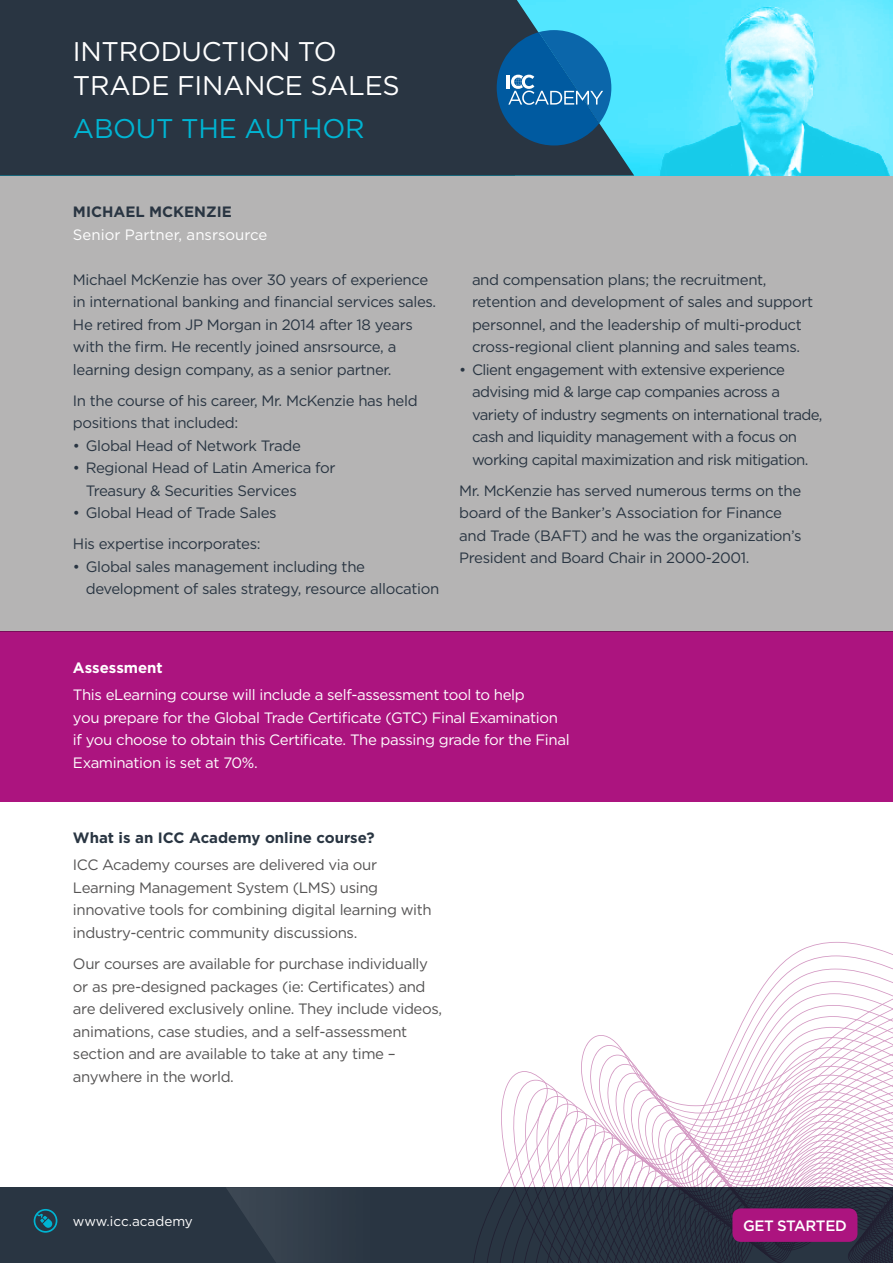
<style>
.page{position:relative;width:893px;height:1263px;background:#fff}
.page>*{position:absolute;margin:0;border:0;box-sizing:border-box;transform-origin:0 0}
.t1{font:27px/34.5px "Gotham";letter-spacing:-.01em;color:#fff}
.t2{font:27px "Gotham";letter-spacing:-.01em;color:#00b4d2}
.t3{font:15px/22.5px "Gotham";letter-spacing:-.025em;color:#293542}
.t4{font:15px/22.5px "Gotham";letter-spacing:-.025em;color:#555454}
.t5{font:15px/22.5px "Gotham";letter-spacing:-.025em;color:#fff}
.t6{font:700 15px "Gotham";color:#293542}
.t7{font:15px "Gotham";color:#fff}
.t8{font:700 15px "Gotham";color:#fff}
.t9{font:500 15px "Gotham";letter-spacing:-.025em;color:#fff}
.t10{font:13.5px "Gotham";color:#fff}
</style>
<div class="page">
<div style="left:0;top:1187px;width:893px;height:76px;background:#293542"></div>
<img style="left:226px;top:1187px;width:72px;height:76px">
<div style="left:0;top:176px;width:893px;height:455px;background:#b5b4b4"></div>
<img style="left:634px;top:0;width:259px;height:176px">
<svg style="left:0;top:0;width:634px;height:176px;background:#2b404e"></svg>
<svg style="left:34px;top:1209px;width:23px;height:24px"></svg>
<div style="left:0;top:631px;width:893px;height:170px;background:#ac147f"></div>
<svg style="left:758px;top:981px;width:135px;height:12px"></svg>
<svg style="left:751px;top:993px;width:142px;height:12px"></svg>
<svg style="left:745px;top:1005px;width:148px;height:11px"></svg>
<svg style="left:739px;top:1016px;width:154px;height:11px"></svg>
<svg style="left:473px;top:1027px;width:420px;height:235px"></svg>
<svg style="left:497px;top:30px;width:114px;height:115px;background:#19689f"></svg>
<div style="left:732px;top:1208px;width:125px;height:34px;background:#ac147f;border-radius:9px"></div>
<h1 class="t1" style="left:73px;top:33px;width:328px">INTRODUCTION TO<br>TRADE FINANCE SALES</h1>
<h1 class="t2" style="left:73px;top:111px;width:293px">ABOUT THE AUTHOR</h1>
<p class="t6" style="left:73px;top:202px;width:160px">MICHAEL MCKENZIE</p>
<p class="t7" style="left:73px;top:225px;width:196px">Senior Partner, ansrsource</p>
<p class="t3" style="left:73px;top:268px;width:365px">Michael McKenzie has over 30 years of experience in international banking and financial services sales.<br>He retired from JP Morgan in 2014 after 18 years with the firm. He recently joined ansrsource, a learning design company, as a senior partner.</p>
<p class="t3" style="left:73px;top:389px;width:346px">In the course of his career, Mr. McKenzie has held positions that included:</p>
<p class="t3" style="left:73px;top:434px;width:229px">• Global Head of Network Trade</p>
<p class="t3" style="left:86px;top:456px;width:251px;text-indent:-13px">• Regional Head of Latin America for<br>Treasury &amp; Securities Services</p>
<p class="t3" style="left:73px;top:497px;width:205px;line-height:31px">• Global Head of Trade Sales<br>His expertise incorporates:</p>
<p class="t3" style="left:86px;top:555px;width:355px;text-indent:-13px">• Global sales management including the development of sales strategy, resource allocation</p>
<p class="t3" style="left:472px;top:268px;width:343px">and compensation plans; the recruitment, retention and development of sales and support personnel, and the leadership of multi-product cross-regional client planning and sales teams.</p>
<p class="t3" style="left:472px;top:358px;width:352px;text-indent:-13px">• Client engagement with extensive experience advising mid &amp; large cap companies across a variety of industry segments on international trade, cash and liquidity management with a focus on working capital maximization and risk mitigation.</p>
<p class="t3" style="left:459px;top:479px;width:344px">Mr. McKenzie has served numerous terms on the board of the Banker’s Association for Finance and Trade (BAFT) and he was the organization’s President and Board Chair in 2000-2001.</p>
<p class="t8" style="left:73px;top:658px;width:91px">Assessment</p>
<p class="t5" style="left:73px;top:683px;width:498px">This eLearning course will include a self-assessment tool to help<br>you prepare for the Global Trade Certificate (GTC) Final Examination if you choose to obtain this Certificate. The passing grade for the Final Examination is set at 70%.</p>
<p class="t6" style="left:73px;top:828px;width:303px">What is an ICC Academy online course?</p>
<p class="t4" style="left:73px;top:853px;width:360px">ICC Academy courses are delivered via our Learning Management System (LMS) using innovative tools for combining digital learning with industry-centric community discussions.</p>
<p class="t4" style="left:73px;top:952px;width:371px">Our courses are available for purchase individually or as pre-designed packages (ie: Certificates) and are delivered exclusively online. They include videos, animations, case studies, and a self-assessment section and are available to take at any time – anywhere in the world.</p>
<p class="t10" style="left:73px;top:1213px;width:121px">www.icc.academy</p>
<p class="t9" style="left:743px;top:1215px;width:105px">GET STARTED</p>
</div>
